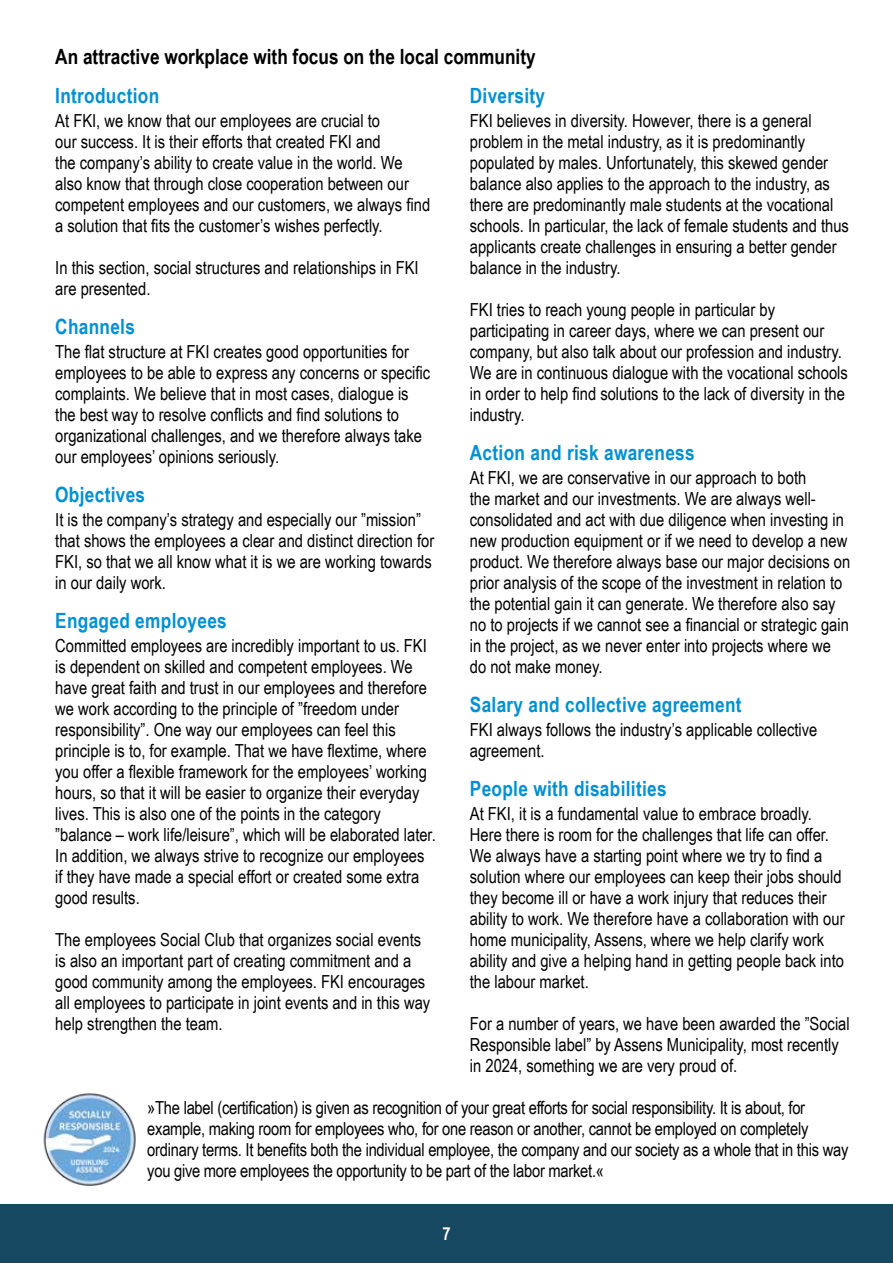
<style>
.page{position:relative;width:893px;height:1263px;background:#fff}
.page>*{position:absolute;margin:0;border:0;box-sizing:border-box;transform-origin:0 0}
.t1{font:700 21px "Arial Narrow";letter-spacing:.015em;color:#0090d2}
.t2{font:700 21px "Arial Narrow";color:#000}
.t3{font:18px/21px "Arial Narrow";color:#000}
.t4{font:700 18px "Arial Narrow";color:#fff}
</style>
<div class="page">
<div style="left:0;top:1204px;width:893px;height:59px;background:#174861"></div>
<img style="left:43px;top:1093px;width:93px;height:93px">
<p class="t2" style="left:55px;top:40px;width:482px">An attractive workplace with focus on the local community</p>
<p class="t1" style="left:55px;top:79px;width:105px">Introduction</p>
<p class="t3" style="left:55px;top:109px;width:376px">At FKI, we know that our employees are crucial to<br>our success. It is their efforts that created FKI and<br>the company’s ability to create value in the world. We also know that through close cooperation between our competent employees and our customers, we always find a solution that fits the customer’s wishes perfectly.</p>
<p class="t3" style="left:55px;top:256px;width:365px">In this section, social structures and relationships in FKI are presented.</p>
<p class="t1" style="left:55px;top:310px;width:81px">Channels</p>
<p class="t3" style="left:55px;top:340px;width:376px">The flat structure at FKI creates good opportunities for employees to be able to express any concerns or specific complaints. We believe that in most cases, dialogue is the best way to resolve conflicts and find solutions to organizational challenges, and we therefore always take our employees’ opinions seriously.</p>
<p class="t1" style="left:55px;top:478px;width:91px">Objectives</p>
<p class="t3" style="left:55px;top:508px;width:381px">It is the company’s strategy and especially our ”mission” that shows the employees a clear and distinct direction for FKI, so that we all know what it is we are working towards in our daily work.</p>
<p class="t1" style="left:55px;top:604px;width:173px">Engaged employees</p>
<p class="t3" style="left:55px;top:634px;width:382px">Committed employees are incredibly important to us. FKI is dependent on skilled and competent employees. We have great faith and trust in our employees and therefore we work according to the principle of ”freedom under responsibility”. One way our employees can feel this principle is to, for example. That we have flextime, where you offer a flexible framework for the employees’ working hours, so that it will be easier to organize their everyday lives. This is also one of the points in the category ”balance – work life/leisure”, which will be elaborated later.<br>In addition, we always strive to recognize our employees if they have made a special effort or created some extra good results.</p>
<p class="t3" style="left:55px;top:928px;width:376px">The employees Social Club that organizes social events is also an important part of creating commitment and a good community among the employees. FKI encourages all employees to participate in joint events and in this way help strengthen the team.</p>
<p class="t1" style="left:470px;top:79px;width:77px">Diversity</p>
<p class="t3" style="left:470px;top:109px;width:381px">FKI believes in diversity. However, there is a general problem in the metal industry, as it is predominantly populated by males. Unfortunately, this skewed gender balance also applies to the approach to the industry, as there are predominantly male students at the vocational schools. In particular, the lack of female students and thus applicants create challenges in ensuring a better gender balance in the industry.</p>
<p class="t3" style="left:470px;top:298px;width:379px">FKI tries to reach young people in particular by participating in career days, where we can present our company, but also talk about our profession and industry.<br>We are in continuous dialogue with the vocational schools in order to help find solutions to the lack of diversity in the industry.</p>
<p class="t1" style="left:470px;top:436px;width:226px">Action and risk awareness</p>
<p class="t3" style="left:470px;top:466px;width:382px">At FKI, we are conservative in our approach to both<br>the market and our investments. We are always well&shy;consolidated and act with due diligence when investing in new production equipment or if we need to develop a new product. We therefore always base our major decisions on prior analysis of the scope of the investment in relation to the potential gain it can generate. We therefore also say no to projects if we cannot see a financial or strategic gain in the project, as we never enter into projects where we do not make money.</p>
<p class="t1" style="left:470px;top:688px;width:273px">Salary and collective agreement</p>
<p class="t3" style="left:470px;top:718px;width:349px">FKI always follows the industry’s applicable collective agreement.</p>
<p class="t1" style="left:470px;top:772px;width:198px">People with disabilities</p>
<p class="t3" style="left:470px;top:802px;width:376px">At FKI, it is a fundamental value to embrace broadly.<br>Here there is room for the challenges that life can offer.<br>We always have a starting point where we try to find a solution where our employees can keep their jobs should they become ill or have a work injury that reduces their ability to work. We therefore have a collaboration with our home municipality, Assens, where we help clarify work ability and give a helping hand in getting people back into the labour market.</p>
<p class="t3" style="left:470px;top:1012px;width:381px">For a number of years, we have been awarded the ”Social<br>Responsible label” by Assens Municipality, most recently in 2024, something we are very proud of.</p>
<p class="t3" style="left:147px;top:1096px;width:703px">»The label (certification) is given as recognition of your great efforts for social responsibility. It is about, for example, making room for employees who, for one reason or another, cannot be employed on completely ordinary terms. It benefits both the individual employee, the company and our society as a whole that in this way you give more employees the opportunity to be part of the labor market.«</p>
<p class="t4" style="left:442px;top:1220px;width:10px">7</p>
</div>
